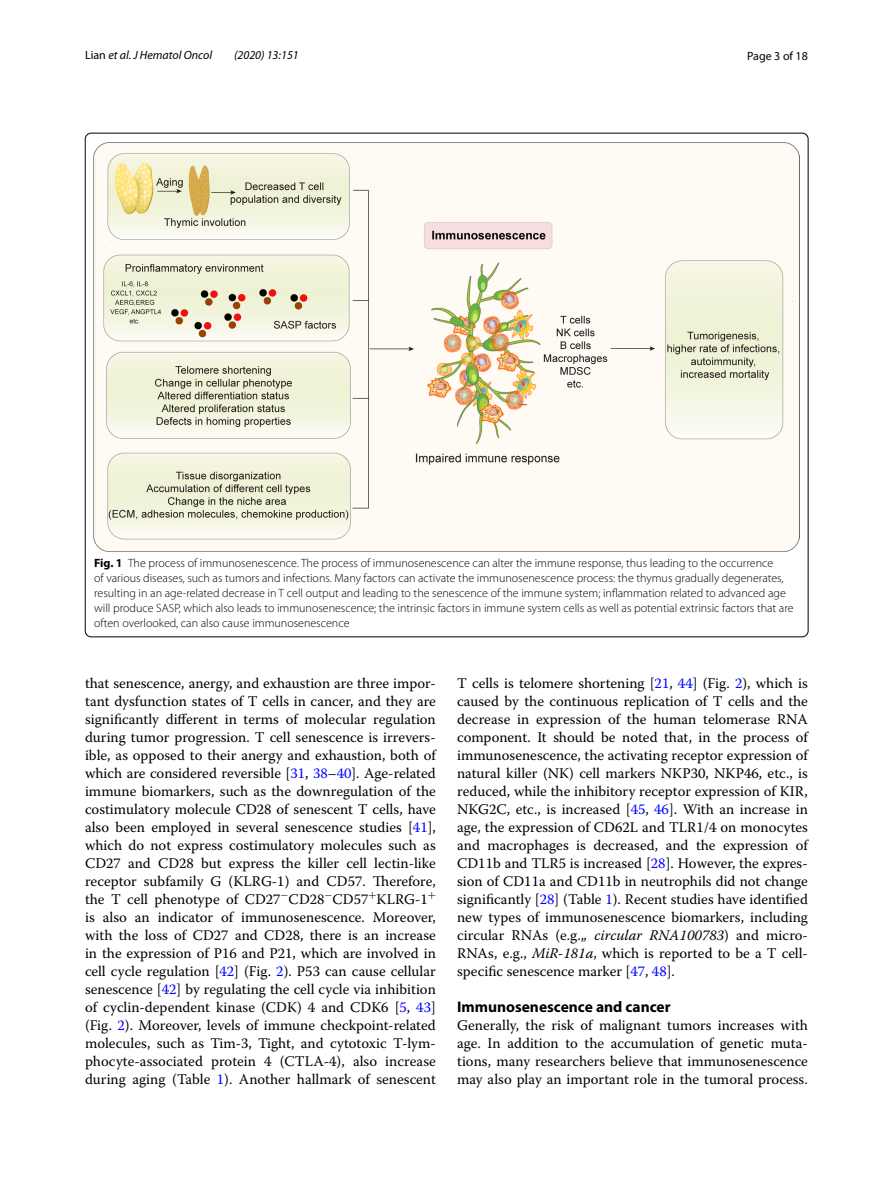
<style>
.page{position:relative;width:893px;height:1187px;background:#fff}
.page>*{position:absolute;margin:0;border:0;box-sizing:border-box;transform-origin:0 0}
.t1{font:700 15.45px "Myriad Pro";color:#000}
.t2{font:14.7px/18px "Warnock Pro";color:#000;text-align:justify}
.t3{font:300 12px/15px "Myriad Pro";color:#000}
.t4{font:italic 12px "Myriad Pro";color:#000}
.t5{font:12px "Myriad Pro";color:#000}
.s1{font-style:normal}
.s2{font-weight:700}
.s3{color:#00f}
.s4{font-style:italic}
</style>
<div class="page">
<img style="left:94px;top:142px;width:706px;height:409px">
<p class="t4" style="left:85px;top:48px;width:129px"><span class="s1">Lian</span> et al. J Hematol Oncol</p>
<p class="t4" style="left:234px;top:48px;width:66px">(2020) 13:151</p>
<p class="t5" style="left:747px;top:48px;width:62px">Page 3 of 18</p>
<p class="t3" style="left:94px;top:555px;width:701px"><span class="s2">Fig. 1</span> The process of immunosenescence. The process of immunosenescence can alter the immune response, thus leading to the occurrence<br>of various diseases, such as tumors and infections. Many factors can activate the immunosenescence process: the thymus gradually degenerates, resulting in an age-related decrease in T cell output and leading to the senescence of the immune system; inflammation related to advanced age will produce SASP, which also leads to immunosenescence; the intrinsic factors in immune system cells as well as potential extrinsic factors that are often overlooked, can also cause immunosenescence</p>
<p class="t2" style="left:85px;top:673px;width:352px">that senescence, anergy, and exhaustion are three impor&shy;tant dysfunction states of T cells in cancer, and they are significantly different in terms of molecular regulation during tumor progression. T cell senescence is irrevers&shy;ible, as opposed to their anergy and exhaustion, both of which are considered reversible [<span class="s3">31</span>, <span class="s3">38</span>–<span class="s3">40</span>]. Age-related immune biomarkers, such as the downregulation of the costimulatory molecule CD28 of senescent T cells, have also been employed in several senescence studies [<span class="s3">41</span>], which do not express costimulatory molecules such as CD27 and CD28 but express the killer cell lectin-like receptor subfamily G (KLRG-1) and CD57. Therefore, the T cell phenotype of CD27<sup>−</sup>CD28<sup>−</sup>CD57<sup>+</sup>KLRG-1<sup>+ </sup>is also an indicator of immunosenescence. Moreover, with the loss of CD27 and CD28, there is an increase in the expression of P16 and P21, which are involved in cell cycle regulation [<span class="s3">42</span>] (Fig. <span class="s3">2</span>). P53 can cause cellular senescence [<span class="s3">42</span>] by regulating the cell cycle via inhibition of cyclin-dependent kinase (CDK) 4 and CDK6 [<span class="s3">5</span>, <span class="s3">43</span>] (Fig. <span class="s3">2</span>). Moreover, levels of immune checkpoint-related molecules, such as Tim-3, Tight, and cytotoxic T-lym&shy;phocyte-associated protein 4 (CTLA-4), also increase during aging (Table <span class="s3">1</span>). Another hallmark of senescent</p>
<p class="t2" style="left:457px;top:673px;width:352px">T cells is telomere shortening [<span class="s3">21</span>, <span class="s3">44</span>] (Fig. <span class="s3">2</span>), which is caused by the continuous replication of T cells and the decrease in expression of the human telomerase RNA component. It should be noted that, in the process of immunosenescence, the activating receptor expression of natural killer (NK) cell markers NKP30, NKP46, etc., is reduced, while the inhibitory receptor expression of KIR, NKG2C, etc., is increased [<span class="s3">45</span>, <span class="s3">46</span>]. With an increase in age, the expression of CD62L and TLR1/4 on monocytes and macrophages is decreased, and the expression of CD11b and TLR5 is increased [<span class="s3">28</span>]. However, the expres&shy;sion of CD11a and CD11b in neutrophils did not change significantly [<span class="s3">28</span>] (Table <span class="s3">1</span>). Recent studies have identified new types of immunosenescence biomarkers, including circular RNAs (e.g.,<span class="s4">, circular RNA100783</span>) and micro-RNAs, e.g., <span class="s4">MiR-181a</span>, which is reported to be a T cell&shy;specific senescence marker [<span class="s3">47</span>, <span class="s3">48</span>].</p>
<p class="t1" style="left:457px;top:996px;width:215px">Immunosenescence and cancer</p>
<p class="t2" style="left:457px;top:1015px;width:352px">Generally, the risk of malignant tumors increases with age. In addition to the accumulation of genetic muta&shy;tions, many researchers believe that immunosenescence may also play an important role in the tumoral process.</p>
</div>
